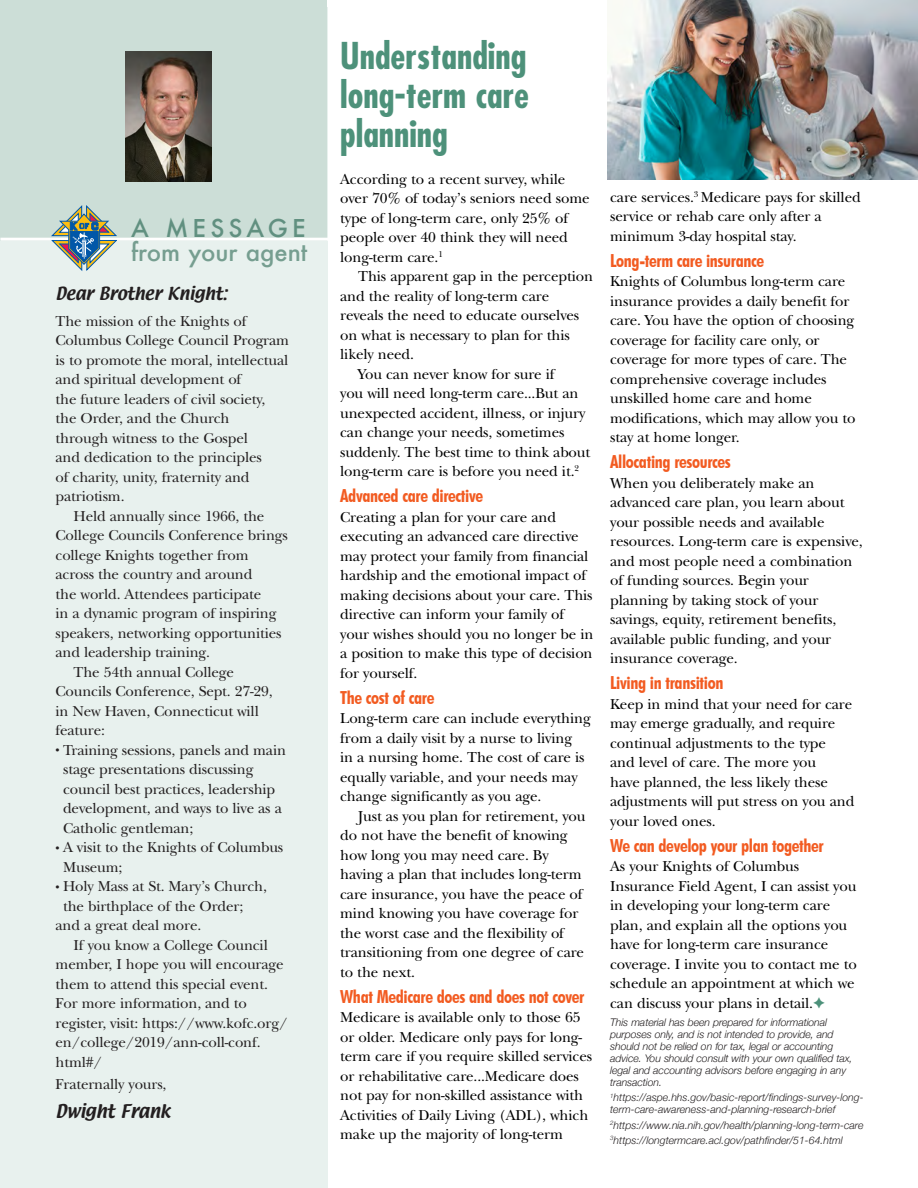
<style>
.page{position:relative;width:918px;height:1188px;background:#fff}
.page>*{position:absolute;margin:0;border:0;box-sizing:border-box;transform-origin:0 0}
.t1{font:700 condensed 36px/39px "Futura";color:#4d917a;text-align:justify}
.t2{font:500 24px "Futura";color:#769e90}
.t3{font:500 24px "Futura";letter-spacing:.175em;color:#619080}
.t4{font:700 condensed 18px "Futura BT";letter-spacing:-.02em;color:#f25b21}
.t5{font:16.5px "Textile";letter-spacing:-.01em;color:#231f20}
.t6{font:15.75px "Textile";letter-spacing:-.01em;color:#231f20}
.t7{font:15px/19.5px "New Baskerville";letter-spacing:-.01em;color:#000}
.t8{font:15px/19.5px "New Baskerville";letter-spacing:-.01em;color:#231f20}
.t9{font:italic 300 10.5px/12px "Helvetica Neue";letter-spacing:-.01em;color:#231f20}
.s1{font-size:9px}
.s2{color:#4d917a}
</style>
<div class="page">
<div style="left:0;top:8px;width:328px;height:1180px;background:#e8f1ee"></div>
<div style="left:0;top:0;width:327px;height:241px;background:#ccded7"></div>
<hr style="left:0;top:238px;width:329px;height:3px;background:#fff">
<svg style="left:49px;top:205px;width:68px;height:66px"></svg>
<img style="left:607px;top:0;width:311px;height:180px">
<img style="left:125px;top:51px;width:87px;height:130px">
<h2 class="t3" style="left:131px;top:212px;width:176px">A MESSAGE</h2>
<h2 class="t2" style="left:131px;top:236px;width:178px">from your agent</h2>
<p class="t6" style="left:56px;top:282px;width:173px">Dear Brother Knight:</p>
<p class="t8" style="left:56px;top:311px;width:192px">The mission of the Knights of</p>
<p class="t8" style="left:56px;top:331px;width:235px">Columbus College Council Program</p>
<p class="t8" style="left:56px;top:350px;width:234px">is to promote the moral, intellectual</p>
<p class="t8" style="left:56px;top:370px;width:187px">and spiritual development of</p>
<p class="t8" style="left:56px;top:389px;width:211px">the future leaders of civil society,</p>
<p class="t8" style="left:56px;top:409px;width:175px">the Order, and the Church</p>
<p class="t8" style="left:56px;top:428px;width:194px">through witness to the Gospel</p>
<p class="t8" style="left:56px;top:448px;width:208px">and dedication to the principles</p>
<p class="t8" style="left:56px;top:467px;width:196px">of charity, unity, fraternity and</p>
<p class="t8" style="left:56px;top:487px;width:71px">patriotism.</p>
<p class="t8" style="left:74px;top:506px;width:192px">Held annually since 1966, the</p>
<p class="t8" style="left:56px;top:526px;width:234px">College Councils Conference brings</p>
<p class="t8" style="left:56px;top:545px;width:195px">college Knights together from</p>
<p class="t8" style="left:56px;top:565px;width:198px">across the country and around</p>
<p class="t8" style="left:56px;top:584px;width:207px">the world. Attendees participate</p>
<p class="t8" style="left:56px;top:604px;width:222px">in a dynamic program of inspiring</p>
<p class="t8" style="left:56px;top:623px;width:227px">speakers, networking opportunities</p>
<p class="t8" style="left:56px;top:643px;width:156px">and leadership training.</p>
<p class="t8" style="left:74px;top:662px;width:162px">The 54th annual College</p>
<p class="t8" style="left:56px;top:682px;width:219px">Councils Conference, Sept. 27-29,</p>
<p class="t8" style="left:56px;top:701px;width:205px">in New Haven, Connecticut will</p>
<p class="t8" style="left:56px;top:721px;width:51px">feature:</p>
<p class="t8" style="left:63px;top:740px;width:224px;text-indent:-8px"><span class="s1">•</span> Training sessions, panels and main stage presentations discussing council best practices, leadership development, and ways to live as a<br>Catholic gentleman;</p>
<p class="t8" style="left:63px;top:838px;width:222px;text-indent:-8px"><span class="s1">•</span> A visit to the Knights of Columbus<br>Museum;</p>
<p class="t8" style="left:56px;top:877px;width:213px"><span class="s1">•</span> Holy Mass at St. Mary’s Church,</p>
<p class="t8" style="left:63px;top:896px;width:182px">the birthplace of the Order;</p>
<p class="t8" style="left:56px;top:916px;width:147px">and a great deal more.</p>
<p class="t8" style="left:74px;top:935px;width:196px">If you know a College Council</p>
<p class="t8" style="left:56px;top:955px;width:230px">member, I hope you will encourage</p>
<p class="t8" style="left:56px;top:974px;width:214px">them to attend this special event.</p>
<p class="t8" style="left:56px;top:994px;width:193px">For more information, and to</p>
<p class="t8" style="left:56px;top:1013px;width:234px">register, visit: https://www.kofc.org/</p>
<p class="t8" style="left:56px;top:1033px;width:207px">en/college/2019/ann-coll-conf.</p>
<p class="t8" style="left:56px;top:1052px;width:48px">html#/</p>
<p class="t8" style="left:56px;top:1075px;width:112px">Fraternally yours,</p>
<p class="t5" style="left:56px;top:1100px;width:116px">Dwight Frank</p>
<h1 class="t1" style="left:340px;top:36px;width:190px">Understanding long-term care planning</h1>
<p class="t7" style="left:340px;top:169px;width:251px">According to a recent survey, while over 70% of today’s seniors need some type of long-term care, only 25% of people over 40 think they will need long-term care.<sup>1</sup></p>
<p class="t7" style="left:358px;top:267px;width:236px">This apparent gap in the perception</p>
<p class="t7" style="left:340px;top:286px;width:211px">and the reality of long-term care</p>
<p class="t7" style="left:340px;top:306px;width:241px">reveals the need to educate ourselves</p>
<p class="t7" style="left:340px;top:325px;width:231px">on what is necessary to plan for this</p>
<p class="t7" style="left:340px;top:345px;width:75px">likely need.</p>
<p class="t7" style="left:358px;top:364px;width:198px">You can never know for sure if</p>
<p class="t7" style="left:340px;top:384px;width:240px">you will need long-term care...But an</p>
<p class="t7" style="left:340px;top:403px;width:247px">unexpected accident, illness, or injury</p>
<p class="t7" style="left:340px;top:423px;width:226px">can change your needs, sometimes</p>
<p class="t7" style="left:340px;top:442px;width:252px">suddenly. The best time to think about</p>
<p class="t7" style="left:340px;top:462px;width:240px">long-term care is before you need it.<sup>2</sup></p>
<p class="t4" style="left:340px;top:485px;width:144px">Advanced care directive</p>
<p class="t7" style="left:340px;top:507px;width:255px">Creating a plan for your care and executing an advanced care directive may protect your family from financial hardship and the emotional impact of making decisions about your care. This directive can inform your family of your wishes should you no longer be in a position to make this type of decision for yourself.</p>
<p class="t4" style="left:340px;top:687px;width:96px">The cost of care</p>
<p class="t7" style="left:340px;top:709px;width:252px">Long-term care can include everything from a daily visit by a nurse to living<br>in a nursing home. The cost of care is equally variable, and your needs may change significantly as you age.</p>
<p class="t7" style="left:340px;top:806px;width:247px;text-indent:18px">Just as you plan for retirement, you do not have the benefit of knowing how long you may need care. By having a plan that includes long-term care insurance, you have the peace of mind knowing you have coverage for the worst case and the flexibility of transitioning from one degree of care to the next.</p>
<p class="t4" style="left:340px;top:986px;width:246px">What Medicare does and does not cover</p>
<p class="t7" style="left:340px;top:1008px;width:254px">Medicare is available only to those 65 or older. Medicare only pays for long&shy;term care if you require skilled services or rehabilitative care...Medicare does not pay for non-skilled assistance with Activities of Daily Living (ADL), which make up the majority of long-term</p>
<p class="t7" style="left:610px;top:187px;width:252px">care services.<sup>3</sup> Medicare pays for skilled service or rehab care only after a minimum 3-day hospital stay.</p>
<p class="t4" style="left:610px;top:249px;width:156px">Long-term care insurance</p>
<p class="t7" style="left:610px;top:272px;width:247px">Knights of Columbus long-term care insurance provides a daily benefit for care. You have the option of choosing coverage for facility care only, or coverage for more types of care. The comprehensive coverage includes unskilled home care and home modifications, which may allow you to stay at home longer.</p>
<p class="t4" style="left:610px;top:451px;width:122px">Allocating resources</p>
<p class="t7" style="left:610px;top:473px;width:254px">When you deliberately make an advanced care plan, you learn about your possible needs and available resources. Long-term care is expensive, and most people need a combination of funding sources. Begin your planning by taking stock of your savings, equity, retirement benefits, available public funding, and your insurance coverage.</p>
<p class="t4" style="left:610px;top:672px;width:115px">Living in transition</p>
<p class="t7" style="left:610px;top:694px;width:246px">Keep in mind that your need for care may emerge gradually, and require continual adjustments to the type and level of care. The more you<br>have planned, the less likely these adjustments will put stress on you and your loved ones.</p>
<p class="t4" style="left:610px;top:834px;width:215px">We can develop your plan together</p>
<p class="t7" style="left:610px;top:857px;width:248px">As your Knights of Columbus Insurance Field Agent, I can assist you in developing your long-term care plan, and explain all the options you have for long-term care insurance coverage. I invite you to contact me to schedule an appointment at which we can discuss your plans in detail.<span class="s2">✦</span></p>
<p class="t9" style="left:610px;top:1016px;width:244px">This material has been prepared for informational purposes only, and is not intended to provide, and should not be relied on for tax, legal or accounting advice. You should consult with your own qualified tax, legal and accounting advisors before engaging in any transaction.</p>
<p class="t9" style="left:610px;top:1091px;width:255px"><sup>1</sup>https://aspe.hhs.gov/basic-report/findings-survey-long&shy;term-care-awareness-and-planning-research-brief</p>
<p class="t9" style="left:610px;top:1117px;width:255px;line-height:15.3px"><sup>2</sup>https://www.nia.nih.gov/health/planning-long-term-care<br><sup>3</sup>https://longtermcare.acl.gov/pathfinder/51-64.html</p>
</div>
